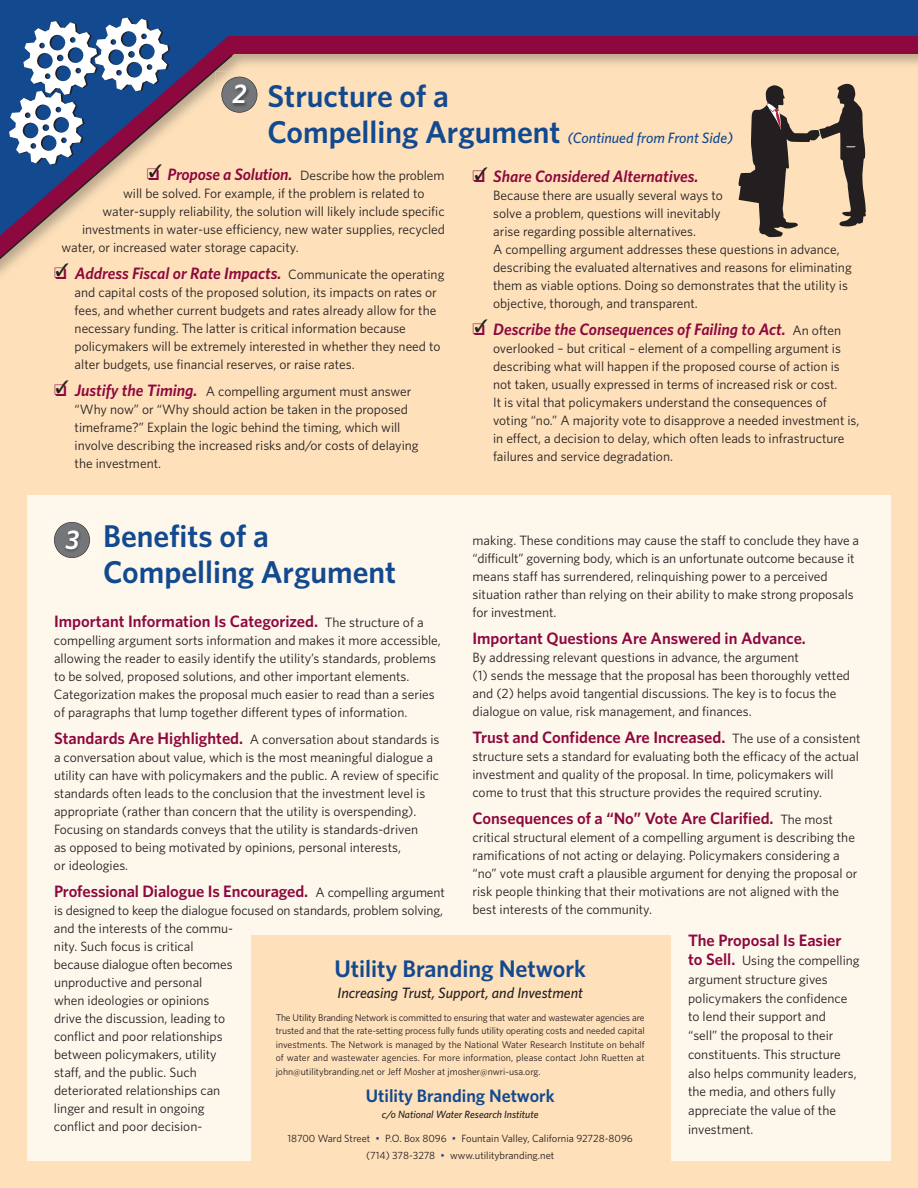
<style>
.page{position:relative;width:918px;height:1188px;background:#fee0ba}
.page>*{position:absolute;margin:0;border:0;box-sizing:border-box;transform-origin:0 0}
.t1{font:600 31.5px/36px "Whitney";color:#12498f}
.t2{font:italic 600 27px "Whitney";color:#fff}
.t3{font:600 24px "Whitney";color:#12498f}
.t4{font:600 18px "Whitney";color:#12498f}
.t5{font:600 16.5px "Whitney";color:#8d083e}
.t6{font:italic 600 16.5px "Whitney";color:#8d083e}
.t7{font:italic 500 15px "Whitney";color:#12498f}
.t8{font:italic 500 15px "Whitney";color:#231f20}
.t9{font:13.5px/18px "Whitney";color:#231f20}
.t10{font:10.5px/16.5px "Whitney";color:#231f20;text-align:center}
.t11{font:italic 500 10.5px "Whitney";color:#231f20}
.t12{font:9.75px/13.5px "Whitney";color:#231f20;text-align:justify}
.s1{font-weight:600;font-style:normal;font-size:31.5px}
.s2{font-weight:400;font-style:normal;font-size:13.5px;color:#231f20}
.s3{color:#8d083e}
.s4{font-weight:600;font-style:italic;font-size:16.5px;color:#8d083e}
.s5{font-weight:400;font-size:13.5px;color:#231f20}
.s6{font-weight:600;font-size:16.5px;color:#8d083e}
.s7{font-size:9px}
.s8{color:#12498f}
</style>
<div class="page">
<div style="left:27px;top:495px;width:864px;height:666px;background:#fef7ec"></div>
<svg style="left:274px;top:36px;width:644px;height:202px"></svg>
<div style="left:251px;top:936px;width:419px;height:252px;background:#fee0ba"></div>
<div style="left:0;top:0;width:918px;height:36px;background:#12498f"></div>
<svg style="left:0;top:17px;width:274px;height:54px;fill:#12498f"></svg>
<svg style="left:739px;top:84px;width:127px;height:153px"></svg>
<svg style="left:0;top:53px;width:234px;height:219px"></svg>
<img style="left:215px;top:71px;width:43px;height:50px">
<img style="left:221px;top:77px;width:36px;height:36px">
<img style="left:54px;top:522px;width:36px;height:36px">
<svg style="left:9px;top:18px;width:161px;height:160px;background:#7c88aa"></svg>
<svg style="left:56px;top:263px;width:13px;height:9px"></svg>
<svg style="left:475px;top:167px;width:12px;height:13px"></svg>
<h1 class="t1" style="left:268px;top:81px;width:183px">Structure of a</h1>
<p class="t7" style="left:268px;top:133px;width:467px"><span class="s1">Compelling Argument</span> (Continued from Front Side)</p>
<p class="t6" style="left:472px;top:171px;width:227px">❑ Share Considered Alternatives.</p>
<p class="t9" style="left:493px;top:188px;width:360px">Because there are usually several ways to<br>solve a problem, questions will inevitably<br>arise regarding possible alternatives.<br>A compelling argument addresses these questions in advance, describing the evaluated alternatives and reasons for eliminating them as viable options. Doing so demonstrates that the utility is objective, thorough, and transparent.</p>
<p class="t6" style="left:472px;top:324px;width:370px">❑ Describe the Consequences of Failing to Act. <span class="s2">An often</span></p>
<p class="t9" style="left:493px;top:341px;width:368px">overlooked – but critical – element of a compelling argument is describing what will happen if the proposed course of action is not taken, usually expressed in terms of increased risk or cost.<br>It is vital that policymakers understand the consequences of voting “no.” A majority vote to disapprove a needed investment is, in effect, a decision to delay, which often leads to infrastructure failures and service degradation.</p>
<h2 class="t2" style="left:232px;top:85px;width:16px">2</h2>
<p class="t9" style="left:147px;top:168px;width:299px"><span class="s3">❑</span> <span class="s4">Propose a Solution.</span> Describe how the problem</p>
<p class="t9" style="left:123px;top:186px;width:303px">will be solved. For example, if the problem is related to</p>
<p class="t9" style="left:103px;top:204px;width:344px">water-supply reliability, the solution will likely include specific</p>
<p class="t9" style="left:82px;top:222px;width:364px">investments in water-use efficiency, new water supplies, recycled</p>
<p class="t9" style="left:61px;top:240px;width:239px">water, or increased water storage capacity.</p>
<p class="t6" style="left:54px;top:268px;width:392px">❑ Address Fiscal or Rate Impacts. <span class="s2">Communicate the operating</span></p>
<p class="t9" style="left:75px;top:285px;width:367px">and capital costs of the proposed solution, its impacts on rates or fees, and whether current budgets and rates already allow for the necessary funding. The latter is critical information because policymakers will be extremely interested in whether they need to alter budgets, use financial reserves, or raise rates.</p>
<p class="t9" style="left:75px;top:384px;width:346px;text-indent:-21px"><span class="s3">❑</span> <span class="s4">Justify the Timing.</span> A compelling argument must answer “Why now” or “Why should action be taken in the proposed timeframe?” Explain the logic behind the timing, which will involve describing the increased risks and/or costs of delaying the investment.</p>
<h1 class="t1" style="left:103px;top:521px;width:295px">Benefits of a<br>Compelling Argument</h1>
<h2 class="t2" style="left:65px;top:530px;width:15px">3</h2>
<p class="t9" style="left:473px;top:533px;width:388px">making. These conditions may cause the staff to conclude they have a “difficult” governing body, which is an unfortunate outcome because it means staff has surrendered, relinquishing power to a perceived situation rather than relying on their ability to make strong proposals for investment.</p>
<p class="t5" style="left:472px;top:633px;width:335px">Important Questions Are Answered in Advance.</p>
<p class="t9" style="left:472px;top:650px;width:379px">By addressing relevant questions in advance, the argument<br>(1) sends the message that the proposal has been thoroughly vetted and (2) helps avoid tangential discussions. The key is to focus the dialogue on value, risk management, and finances.</p>
<p class="t5" style="left:472px;top:732px;width:390px">Trust and Confidence Are Increased. <span class="s5">The use of a consistent</span></p>
<p class="t9" style="left:472px;top:749px;width:388px">structure sets a standard for evaluating both the efficacy of the actual investment and quality of the proposal. In time, policymakers will come to trust that this structure provides the required scrutiny.</p>
<p class="t5" style="left:472px;top:813px;width:362px">Consequences of a “No” Vote Are Clarified. <span class="s5">The most</span></p>
<p class="t9" style="left:473px;top:830px;width:386px">critical structural element of a compelling argument is describing the ramifications of not acting or delaying. Policymakers considering a “no” vote must craft a plausible argument for denying the proposal or risk people thinking that their motivations are not aligned with the best interests of the community.</p>
<p class="t5" style="left:688px;top:935px;width:155px">The Proposal Is Easier</p>
<p class="t9" style="left:688px;top:952px;width:173px;line-height:18.8px"><span class="s6">to Sell.</span> Using the compelling argument structure gives policymakers the confidence to lend their support and<br>“sell” the proposal to their constituents. This structure also helps community leaders, the media, and others fully appreciate the value of the investment.</p>
<p class="t5" style="left:54px;top:615px;width:371px">Important Information Is Categorized. <span class="s5">The structure of a</span></p>
<p class="t9" style="left:54px;top:632px;width:388px">compelling argument sorts information and makes it more accessible, allowing the reader to easily identify the utility’s standards, problems to be solved, proposed solutions, and other important elements.<br>Categorization makes the proposal much easier to read than a series of paragraphs that lump together different types of information.</p>
<p class="t9" style="left:54px;top:731px;width:387px"><span class="s6">Standards Are Highlighted.</span> A conversation about standards is a conversation about value, which is the most meaningful dialogue a utility can have with policymakers and the public. A review of specific standards often leads to the conclusion that the investment level is appropriate (rather than concern that the utility is overspending).<br>Focusing on standards conveys that the utility is standards-driven<br>as opposed to being motivated by opinions, personal interests,<br>or ideologies.</p>
<p class="t5" style="left:54px;top:885px;width:392px">Professional Dialogue Is Encouraged. <span class="s5">A compelling argument</span></p>
<p class="t9" style="left:54px;top:902px;width:391px">is designed to keep the dialogue focused on standards, problem solving, and the interests of the commu-<br>nity. Such focus is critical<br>because dialogue often becomes<br>unproductive and personal<br>when ideologies or opinions<br>drive the discussion, leading to<br>conflict and poor relationships<br>between policymakers, utility<br>staff, and the public. Such<br>deteriorated relationships can<br>linger and result in ongoing<br>conflict and poor decision-</p>
<h3 class="t3" style="left:334px;top:961px;width:253px">Utility Branding Network</h3>
<p class="t8" style="left:338px;top:988px;width:247px">Increasing Trust, Support, and Investment</p>
<p class="t12" style="left:276px;top:1012px;width:371px">The Utility Branding Network is committed to ensuring that water and wastewater agencies are trusted and that the rate-setting process fully funds utility operating costs and needed capital investments. The Network is managed by the National Water Research Institute on behalf of water and wastewater agencies. For more information, please contact John Ruetten at john<span class="s7">@</span>utilitybranding.net or Jeff Mosher at jmosher<span class="s7">@</span>nwri-usa.org.</p>
<h3 class="t4" style="left:366px;top:1089px;width:190px">Utility Branding Network</h3>
<p class="t11" style="left:382px;top:1111px;width:158px">c/o National Water Research Institute</p>
<p class="t10" style="left:288px;top:1131px;width:347px">18700 Ward Street <span class="s8">•</span> P.O. Box 8096 <span class="s8">•</span> Fountain Valley, California 92728-8096 (714) 378-3278 <span class="s8">•</span> www.utilitybranding.net</p>
</div>
